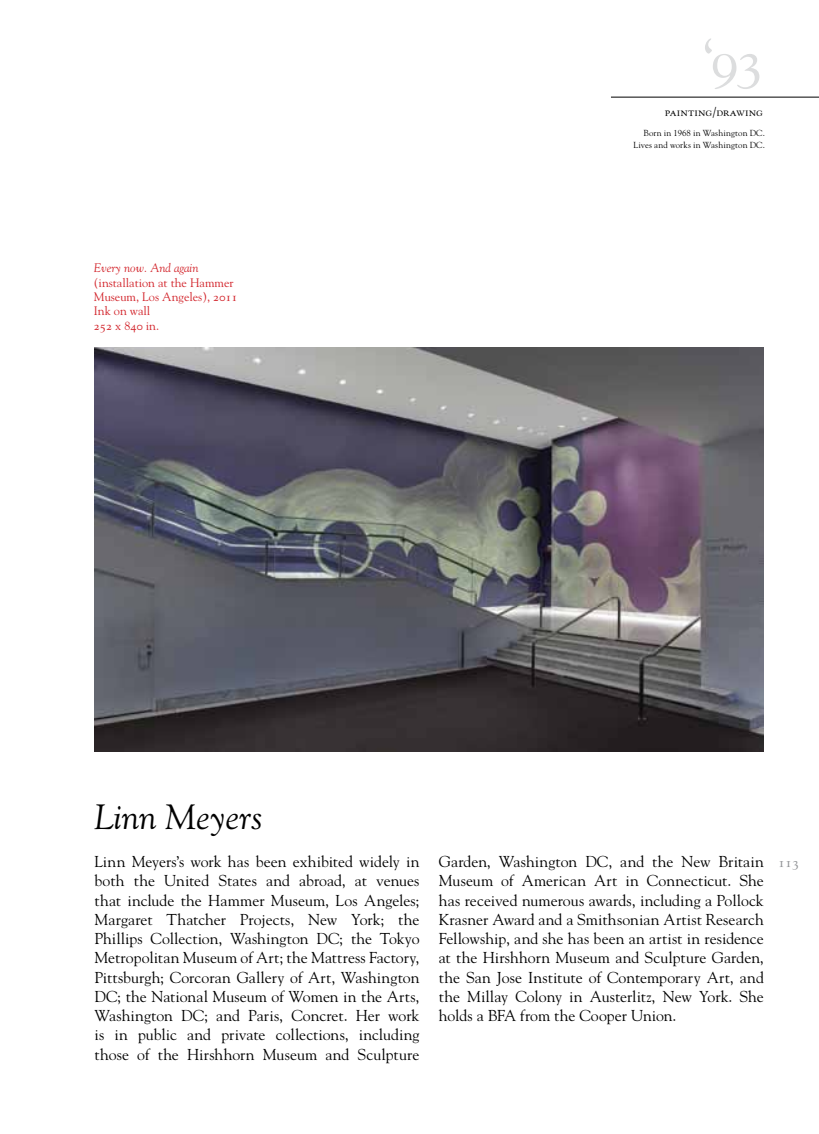
<style>
.page{position:relative;width:819px;height:1134px;background:#fff}
.page>*{position:absolute;margin:0;border:0;box-sizing:border-box;transform-origin:0 0}
.t1{font:56px "Goudy SC";color:#dcddde}
.t2{font:italic 35px "Goudy";color:#000}
.t3{font:15.75px/19.2px "Goudy";color:#000;text-align:justify}
.t4{font:14px "Goudy SC";color:#939598}
.t5{font:12.25px/14.5px "Goudy";color:#d2232a}
.t6{font:italic 12.25px "Goudy";color:#d2232a}
.t7{font:12.25px "Goudy SC";letter-spacing:.015em;color:#000}
.t8{font:12.25px "Goudy SC";color:#d2232a}
.t9{font:8.75px/12.6px "Goudy";letter-spacing:.02em;color:#000;text-align:right}
.s1{font-family:"Goudy SC"}
.s2{font-family:"Goudy"}
</style>
<div class="page">
<hr style="left:611px;top:97px;width:208px;height:1px;background:#000">
<img style="left:94px;top:347px;width:670px;height:405px">
<p class="t6" style="left:94px;top:260px;width:106px">Every now. And again</p>
<p class="t5" style="left:94px;top:275px;width:145px">(installation at the Hammer<br>Museum, Los Angeles), <span class="s1">2011<br></span>Ink on wall</p>
<p class="t8" style="left:94px;top:318px;width:67px">252 <span class="s2">x</span> 840 <span class="s2">in.</span></p>
<h1 class="t1" style="left:702px;top:26px;width:63px">‘93</h1>
<p class="t7" style="left:665px;top:105px;width:100px">painting/drawing</p>
<p class="t9" style="left:634px;top:126px;width:133px">Born in 1968 in Washington DC.<br>Lives and works in Washington DC.</p>
<h2 class="t2" style="left:94px;top:795px;width:170px">Linn Meyers</h2>
<p class="t3" style="left:94px;top:852px;width:327px">Linn Meyers’s work has been exhibited widely in both the United States and abroad, at venues that include the Hammer Museum, Los Angeles; Margaret Thatcher Projects, New York; the Phillips Collection, Washington DC; the Tokyo Metropolitan Museum of Art; the Mattress Factory, Pittsburgh; Corcoran Gallery of Art, Washington DC; the National Museum of Women in the Arts, Washington DC; and Paris, Concret. Her work is in public and private collections, including those of the Hirshhorn Museum and Sculpture</p>
<p class="t3" style="left:439px;top:852px;width:327px">Garden, Washington DC, and the New Britain Museum of American Art in Connecticut. She has received numerous awards, including a Pollock Krasner Award and a Smithsonian Artist Research Fellowship, and she has been an artist in residence at the Hirshhorn Museum and Sculpture Garden, the San Jose Institute of Contemporary Art, and the Millay Colony in Austerlitz, New York. She holds a BFA from the Cooper Union.</p>
<p class="t4" style="left:778px;top:854px;width:22px">113</p>
</div>
